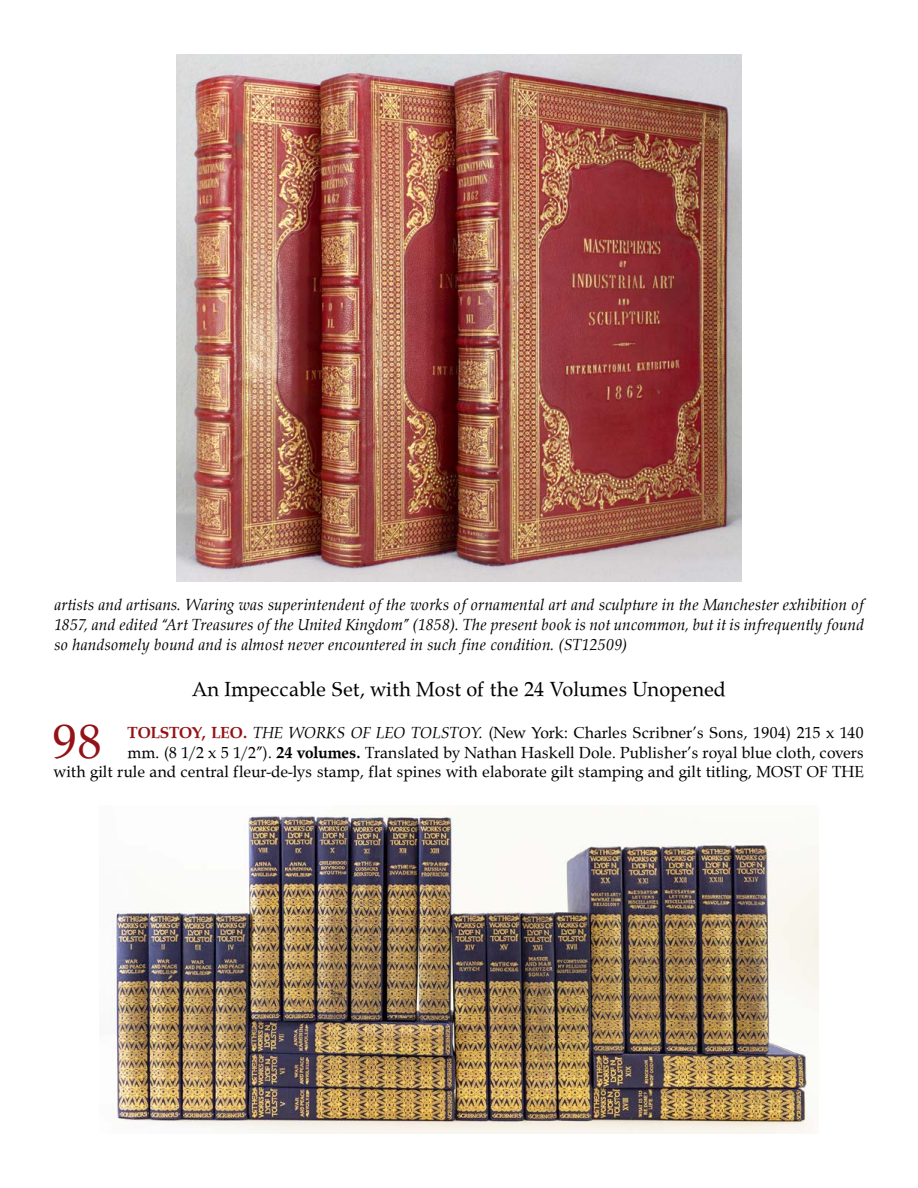
<style>
.page{position:relative;width:918px;height:1188px;background:#fff}
.page>*{position:absolute;margin:0;border:0;box-sizing:border-box;transform-origin:0 0}
.t1{font:49.95px "URW Palladio";color:#941215}
.t2{font:21px "URW Palladio";color:#000}
.t3{font:italic 16.5px/19.8px "URW Palladio";color:#000;text-align:justify}
.t4{font:16.5px/19.8px "URW Palladio";color:#000;text-align:right}
.s1{font-weight:700;color:#941215}
.s2{font-style:italic}
.s3{font-weight:700}
</style>
<div class="page">
<img style="left:176px;top:54px;width:566px;height:527px">
<img style="left:111px;top:814px;width:708px;height:320px">
<p class="t3" style="left:54px;top:595px;width:812px">artists and artisans. Waring was superintendent of the works of ornamental art and sculpture in the Manchester exhibition of 1857, and edited “Art Treasures of the United Kingdom” (1858). The present book is not uncommon, but it is infrequently found so handsomely bound and is almost never encountered in such fine condition. (ST12509)</p>
<p class="t2" style="left:192px;top:677px;width:535px">An Impeccable Set, with Most of the 24 Volumes Unopened</p>
<h1 class="t1" style="left:52px;top:710px;width:52px">98</h1>
<p class="t4" style="left:54px;top:722px;width:812px"><span class="s1">TOLSTOY, LEO.</span> <span class="s2">THE WORKS OF LEO TOLSTOY.</span> (New York: Charles Scribner’s Sons, 1904) 215 x 140<br>mm. (8 1/2 x 5 1/2”). <span class="s3">24 volumes.</span> Translated by Nathan Haskell Dole. Publisher’s royal blue cloth, covers<br>with gilt rule and central fleur-de-lys stamp, flat spines with elaborate gilt stamping and gilt titling, MOST OF THE</p>
</div>
